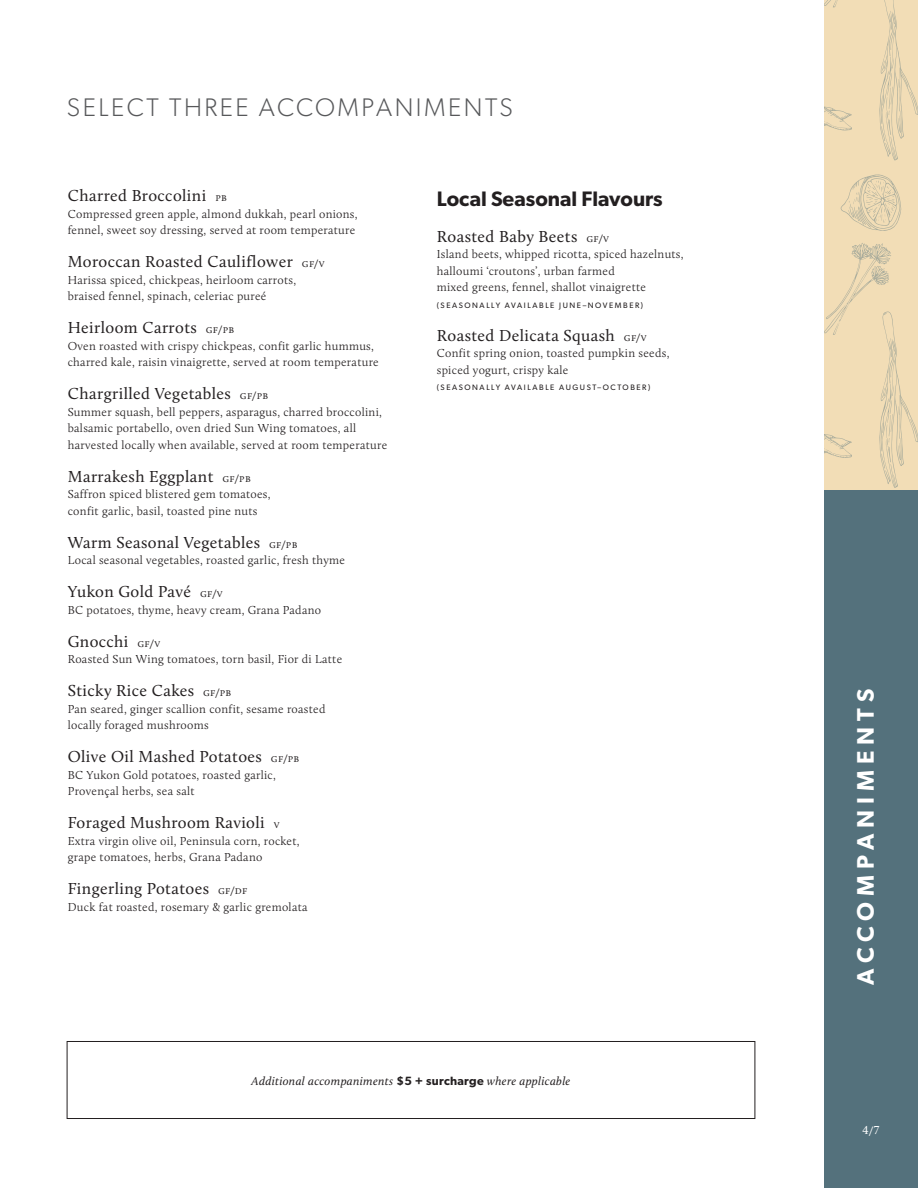
<style>
.page{position:relative;width:918px;height:1188px;background:#fff}
.page>*{position:absolute;margin:0;border:0;box-sizing:border-box;transform-origin:0 0}
.SELECT{font:300 25.5px "Gibson";letter-spacing:.1em;color:#57585a}
.Page_header{font:600 24px "Gibson";letter-spacing:.25em;color:#fff}
.Section_Headers{font:600 21px "Gibson";color:#231f20}
.Dish_Heads{font:16.5px "Calluna";letter-spacing:.025em;color:#231f20}
.body{font:300 12px/16.5px "Calluna";letter-spacing:.025em;color:#231f20}
.body-2{font:300 12px/16.5px "Calluna";letter-spacing:.05em;color:#231f20}
.body-3{font:italic 12px "Calluna";letter-spacing:.025em;color:#231f20}
.page_numbers{font:12px "Calluna";color:#fff}
.body-4{font:7.8px "Gibson";letter-spacing:.2em;color:#231f20}
.s1{font-weight:300;font-size:12px}
.s2{font-family:"Gibson";font-weight:600;font-style:normal}
</style>
<div class="page">
<div style="left:824px;top:490px;width:94px;height:698px;background:#54717c"></div>
<div style="left:824px;top:0;width:94px;height:490px;background:#f2ddb6"></div>
<svg style="left:841px;top:174px;width:60px;height:57px"></svg>
<svg style="left:824px;top:0;width:94px;height:160px"></svg>
<svg style="left:824px;top:243px;width:94px;height:245px"></svg>
<div style="left:67px;top:1041px;width:688px;height:78px;border:1px solid #231f20"></div>
<p class="SELECT" style="left:67px;top:92px;width:448px">SELECT THREE ACCOMPANIMENTS</p>
<p class="Dish_Heads" style="left:68px;top:186px;width:161px">Charred Broccolini <span class="s1">pb</span></p>
<p class="body" style="left:68px;top:206px;width:291px">Compressed green apple, almond dukkah, pearl onions, fennel, sweet soy dressing, served at room temperature</p>
<p class="Dish_Heads" style="left:68px;top:252px;width:258px">Moroccan Roasted Cauliflower <span class="s1">gf/v</span></p>
<p class="body" style="left:68px;top:272px;width:230px">Harissa spiced, chickpeas, heirloom carrots, braised fennel, spinach, celeriac pureé</p>
<p class="Dish_Heads" style="left:68px;top:318px;width:168px">Heirloom Carrots <span class="s1">gf/pb</span></p>
<p class="body" style="left:68px;top:338px;width:312px">Oven roasted with crispy chickpeas, confit garlic hummus, charred kale, raisin vinaigrette, served at room temperature</p>
<p class="Dish_Heads" style="left:68px;top:384px;width:202px">Chargrilled Vegetables <span class="s1">gf/pb</span></p>
<p class="body-2" style="left:68px;top:404px;width:321px">Summer squash, bell peppers, asparagus, charred broccolini, balsamic portabello, oven dried Sun Wing tomatoes, all harvested locally when available, served at room temperature</p>
<p class="Dish_Heads" style="left:68px;top:466px;width:185px">Marrakesh Eggplant <span class="s1">gf/pb</span></p>
<p class="body" style="left:68px;top:486px;width:204px">Saffron spiced blistered gem tomatoes, confit garlic, basil, toasted pine nuts</p>
<p class="Dish_Heads" style="left:68px;top:532px;width:231px">Warm Seasonal Vegetables <span class="s1">gf/pb</span></p>
<p class="body" style="left:68px;top:552px;width:279px">Local seasonal vegetables, roasted garlic, fresh thyme</p>
<p class="Dish_Heads" style="left:68px;top:582px;width:156px">Yukon Gold Pavé <span class="s1">gf/v</span></p>
<p class="body" style="left:68px;top:602px;width:255px">BC potatoes, thyme, heavy cream, Grana Padano</p>
<p class="Dish_Heads" style="left:68px;top:631px;width:94px">Gnocchi <span class="s1">gf/v</span></p>
<p class="body" style="left:68px;top:651px;width:276px">Roasted Sun Wing tomatoes, torn basil, Fior di Latte</p>
<p class="Dish_Heads" style="left:68px;top:681px;width:165px">Sticky Rice Cakes <span class="s1">gf/pb</span></p>
<p class="body" style="left:68px;top:701px;width:259px">Pan seared, ginger scallion confit, sesame roasted locally foraged mushrooms</p>
<p class="Dish_Heads" style="left:68px;top:747px;width:233px">Olive Oil Mashed Potatoes <span class="s1">gf/pb</span></p>
<p class="body" style="left:68px;top:767px;width:210px">BC Yukon Gold potatoes, roasted garlic,<br>Provençal herbs, sea salt</p>
<p class="Dish_Heads" style="left:68px;top:813px;width:214px">Foraged Mushroom Ravioli <span class="s1">v</span></p>
<p class="body" style="left:68px;top:833px;width:233px">Extra virgin olive oil, Peninsula corn, rocket, grape tomatoes, herbs, Grana Padano</p>
<p class="Dish_Heads" style="left:68px;top:879px;width:181px">Fingerling Potatoes <span class="s1">gf/df</span></p>
<p class="body" style="left:68px;top:899px;width:241px">Duck fat roasted, rosemary &amp; garlic gremolata</p>
<p class="Section_Headers" style="left:437px;top:186px;width:227px">Local Seasonal Flavours</p>
<p class="Dish_Heads" style="left:437px;top:226px;width:174px">Roasted Baby Beets <span class="s1">gf/v</span></p>
<p class="body" style="left:437px;top:246px;width:248px">Island beets, whipped ricotta, spiced hazelnuts, halloumi ‘croutons’, urban farmed<br>mixed greens, fennel, shallot vinaigrette</p>
<p class="body-4" style="left:437px;top:300px;width:208px">(SEASONALLY AVAILABLE JUNE–NOVEMBER)</p>
<p class="Dish_Heads" style="left:437px;top:325px;width:211px">Roasted Delicata Squash <span class="s1">gf/v</span></p>
<p class="body" style="left:437px;top:345px;width:234px">Confit spring onion, toasted pumpkin seeds, spiced yogurt, crispy kale</p>
<p class="body-4" style="left:437px;top:383px;width:215px">(SEASONALLY AVAILABLE AUGUST–OCTOBER)</p>
<p class="body-3" style="left:252px;top:1074px;width:320px">Additional accompaniments <span class="s2">$5 + surcharge</span> where applicable</p>
<p class="Page_header" style="left:851px;top:985px;width:297px;rotate:-90deg">ACCOMPANIMENTS</p>
<p class="page_numbers" style="left:863px;top:1123px;width:19px">4/7</p>
</div>
